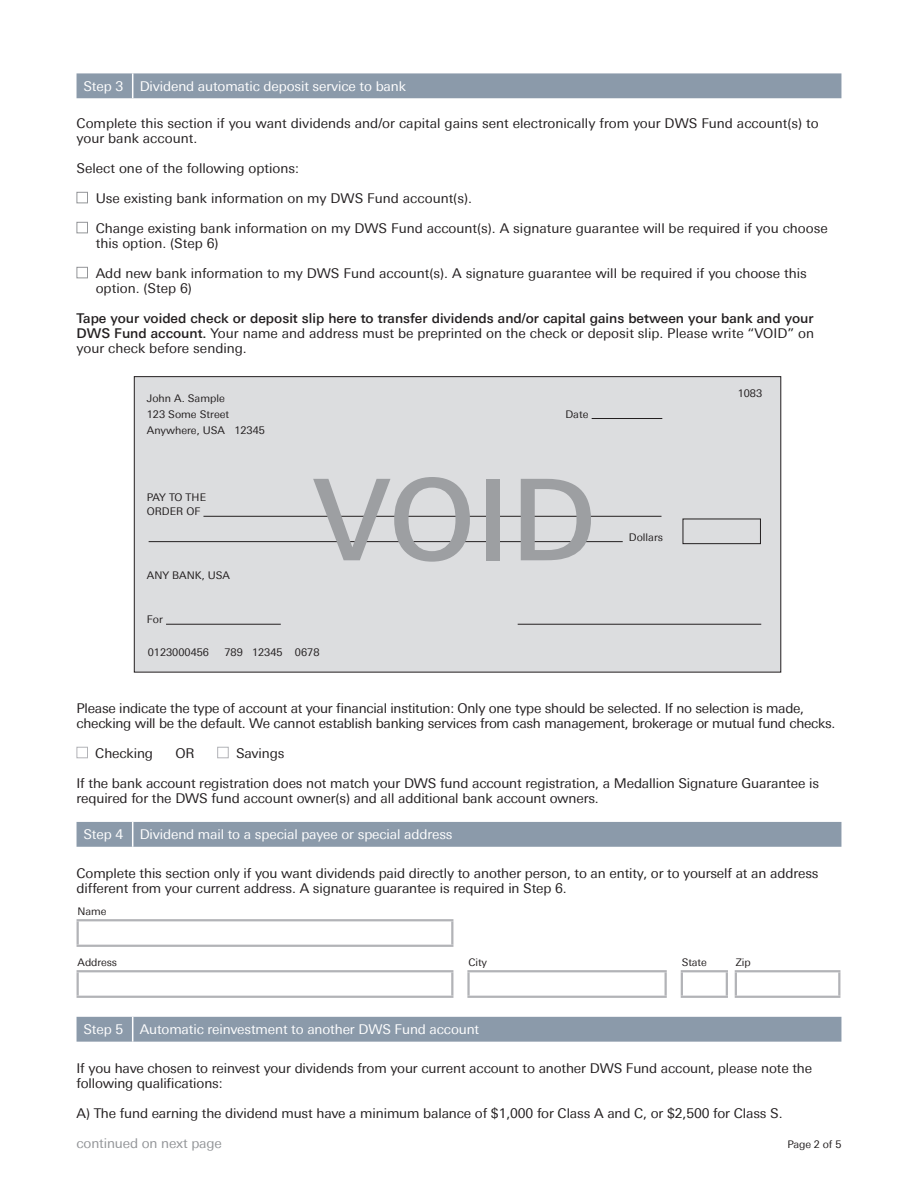
<style>
.page{position:relative;width:918px;height:1188px;background:#fff}
.page>*{position:absolute;margin:0;border:0;box-sizing:border-box;transform-origin:0 0}
.t1{font:500 112.65px "Deu Ba Univers";color:#9d9fa2}
.Body_Copy{font:13.5px/15px "Univers Deutsche Bank";letter-spacing:-.01em;color:#231f20}
.Body_Copy-2{font:500 13.5px/15px "Deu Ba Univers";color:#231f20;text-align:justify}
.t2{font:13.5px "Univers Deutsche Bank";letter-spacing:-.01em;color:#fff}
.Continued_on_next_pa{font:13.5px "Univers Deutsche Bank";letter-spacing:-.01em;color:#939598}
.t3{font:10.65px "Univers Deutsche Bank";color:#231f20}
.Table_Body_text{font:10.5px "Univers Deutsche Bank";letter-spacing:-.01em;color:#231f20}
.s1{font-family:"Univers Deutsche Bank";font-weight:400}
</style>
<div class="page">
<div style="left:77px;top:73px;width:764px;height:25px;background:#8b9aaa"></div>
<div style="left:77px;top:192px;width:11px;height:11px;border:1px solid #939598"></div>
<div style="left:77px;top:222px;width:11px;height:11px;border:1px solid #939598"></div>
<div style="left:77px;top:267px;width:11px;height:11px;border:1px solid #939598"></div>
<div style="left:77px;top:822px;width:764px;height:25px;background:#8b9aaa"></div>
<div style="left:77px;top:1017px;width:764px;height:25px;background:#8b9aaa"></div>
<div style="left:77px;top:747px;width:11px;height:11px;border:1px solid #b2b3b7"></div>
<div style="left:217px;top:747px;width:12px;height:11px;border:1px solid #b2b3b7"></div>
<div style="left:134px;top:376px;width:647px;height:297px;background:#dcdddf;border:1px solid #231f20"></div>
<div style="left:683px;top:519px;width:78px;height:25px;border:1px solid #231f20"></div>
<hr style="left:203px;top:516px;width:459px;height:1px;background:#231f20">
<hr style="left:149px;top:541px;width:474px;height:1px;background:#231f20">
<hr style="left:166px;top:624px;width:115px;height:1px;background:#231f20">
<hr style="left:518px;top:624px;width:243px;height:1px;background:#231f20">
<hr style="left:592px;top:418px;width:70px;height:1px;background:#231f20">
<hr style="left:467px;top:970px;width:200px;height:2px;background:#b2b3b7">
<hr style="left:467px;top:972px;width:3px;height:24px;background:#b2b3b7">
<hr style="left:665px;top:972px;width:2px;height:24px;background:#b2b3b7">
<hr style="left:726px;top:972px;width:2px;height:24px;background:#b2b3b7">
<hr style="left:838px;top:972px;width:2px;height:24px;background:#b2b3b7">
<hr style="left:467px;top:996px;width:200px;height:2px;background:#b2b3b7">
<hr style="left:77px;top:970px;width:376px;height:2px;background:#b2b3b7">
<hr style="left:77px;top:972px;width:2px;height:24px;background:#b2b3b7">
<hr style="left:451px;top:972px;width:2px;height:24px;background:#b2b3b7">
<hr style="left:77px;top:996px;width:376px;height:2px;background:#b2b3b7">
<hr style="left:77px;top:919px;width:376px;height:2px;background:#b2b3b7">
<hr style="left:77px;top:921px;width:2px;height:24px;background:#b2b3b7">
<hr style="left:451px;top:921px;width:2px;height:24px;background:#b2b3b7">
<hr style="left:77px;top:945px;width:376px;height:2px;background:#b2b3b7">
<hr style="left:681px;top:970px;width:47px;height:2px;background:#b2b3b7">
<hr style="left:681px;top:972px;width:2px;height:24px;background:#b2b3b7">
<hr style="left:681px;top:996px;width:47px;height:2px;background:#b2b3b7">
<hr style="left:735px;top:970px;width:105px;height:2px;background:#b2b3b7">
<hr style="left:735px;top:972px;width:2px;height:24px;background:#b2b3b7">
<hr style="left:735px;top:996px;width:105px;height:2px;background:#b2b3b7">
<p class="t2" style="left:84px;top:78px;width:41px">Step 3</p>
<p class="t2" style="left:140px;top:78px;width:268px">Dividend automatic deposit service to bank</p>
<p class="Body_Copy" style="left:77px;top:116px;width:744px">Complete this section if you want dividends and/or capital gains sent electronically from your DWS Fund account(s) to your bank account.</p>
<p class="Body_Copy" style="left:77px;top:161px;width:224px">Select one of the following options:</p>
<p class="Body_Copy" style="left:96px;top:191px;width:378px">Use existing bank information on my DWS Fund account(s).</p>
<p class="Body_Copy" style="left:96px;top:221px;width:734px">Change existing bank information on my DWS Fund account(s). A signature guarantee will be required if you choose this option. (Step 6)</p>
<p class="Body_Copy" style="left:96px;top:266px;width:713px">Add new bank information to my DWS Fund account(s). A signature guarantee will be required if you choose this option. (Step 6)</p>
<p class="Body_Copy-2" style="left:77px;top:311px;width:739px">Tape your voided check or deposit slip here to transfer dividends and/or capital gains between your bank and your DWS Fund account. <span class="s1">Your name and address must be preprinted on the check or deposit slip. Please write “VOID” on your check before sending.</span></p>
<p class="t3" style="left:147px;top:392px;width:79px">John A. Sample</p>
<p class="t3" style="left:147px;top:408px;width:84px">123 Some Street</p>
<p class="t3" style="left:147px;top:424px;width:120px">Anywhere, USA 12345</p>
<p class="t3" style="left:147px;top:491px;width:61px">PAY TO THE</p>
<p class="t3" style="left:147px;top:506px;width:55px">ORDER OF</p>
<p class="t3" style="left:147px;top:569px;width:85px">ANY BANK, USA</p>
<p class="t3" style="left:147px;top:613px;width:18px">For</p>
<p class="t3" style="left:565px;top:408px;width:25px">Date</p>
<p class="t1" style="left:313px;top:454px;width:285px">VOID</p>
<p class="t3" style="left:148px;top:646px;width:63px">0123000456</p>
<p class="t3" style="left:224px;top:646px;width:97px">789 12345 0678</p>
<p class="t3" style="left:629px;top:531px;width:36px">Dollars</p>
<p class="t3" style="left:738px;top:387px;width:26px">1083</p>
<p class="Body_Copy" style="left:77px;top:701px;width:761px">Please indicate the type of account at your financial institution: Only one type should be selected. If no selection is made, checking will be the default. We cannot establish banking services from cash management, brokerage or mutual fund checks.</p>
<p class="Body_Copy" style="left:95px;top:746px;width:59px">Checking</p>
<p class="Body_Copy" style="left:176px;top:746px;width:21px">OR</p>
<p class="Body_Copy" style="left:236px;top:746px;width:50px">Savings</p>
<p class="Body_Copy" style="left:77px;top:776px;width:744px">If the bank account registration does not match your DWS fund account registration, a Medallion Signature Guarantee is required for the DWS fund account owner(s) and all additional bank account owners.</p>
<p class="t2" style="left:84px;top:827px;width:41px">Step 4</p>
<p class="t2" style="left:140px;top:827px;width:314px">Dividend mail to a special payee or special address</p>
<p class="Body_Copy" style="left:77px;top:866px;width:744px">Complete this section only if you want dividends paid directly to another person, to an entity, or to yourself at an address different from your current address. A signature guarantee is required in Step 6.</p>
<p class="Table_Body_text" style="left:78px;top:905px;width:30px">Name</p>
<p class="Table_Body_text" style="left:78px;top:956px;width:41px">Address</p>
<p class="Table_Body_text" style="left:469px;top:956px;width:20px">City</p>
<p class="Table_Body_text" style="left:682px;top:956px;width:26px">State</p>
<p class="Table_Body_text" style="left:736px;top:956px;width:16px">Zip</p>
<p class="t2" style="left:84px;top:1022px;width:41px">Step 5</p>
<p class="t2" style="left:140px;top:1022px;width:341px">Automatic reinvestment to another DWS Fund account</p>
<p class="Body_Copy" style="left:77px;top:1061px;width:737px">If you have chosen to reinvest your dividends from your current account to another DWS Fund account, please note the following qualifications:</p>
<p class="Body_Copy" style="left:77px;top:1106px;width:708px">A) The fund earning the dividend must have a minimum balance of $1,000 for Class A and C, or $2,500 for Class S.</p>
<p class="Continued_on_next_pa" style="left:77px;top:1136px;width:147px">continued on next page</p>
<p class="Table_Body_text" style="left:788px;top:1138px;width:55px">Page 2 of 5</p>
</div>
